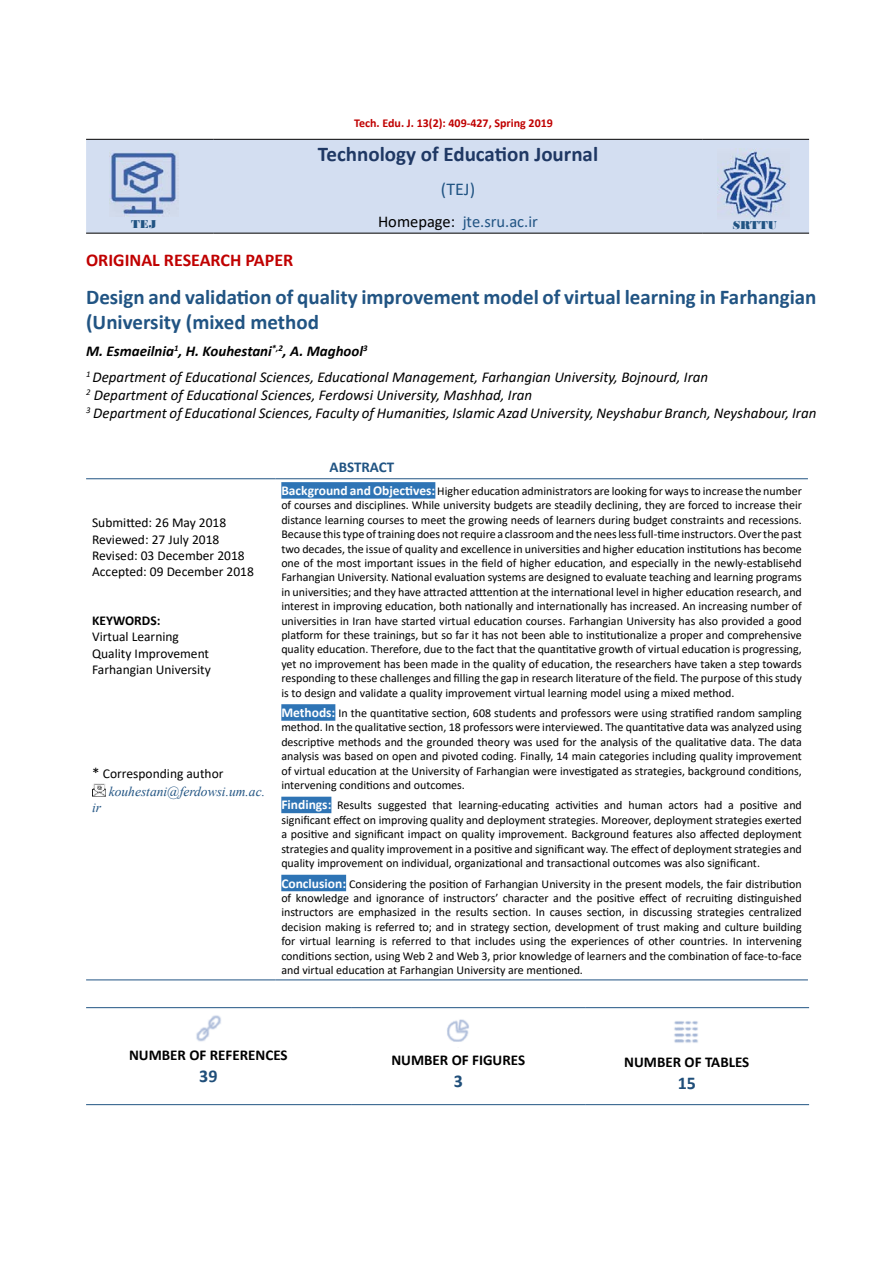
<style>
.page{position:relative;width:893px;height:1263px;background:#fff}
.page>*{position:absolute;margin:0;border:0;box-sizing:border-box;transform-origin:0 0}
.t1{font:700 21px/25.2px "Calibri";color:#215483}
.t2{font:700 21px "Calibri";color:#1f3864}
.t3{font:700 18px "Calibri";color:#c00000}
.t4{font:18px "Calibri";color:#215483}
.t5{font:700 18px "Calibri";color:#1f4e79}
.t6{font:16.5px "Calibri";color:#215483}
.t7{font:16.5px "Calibri";color:#000}
.t8{font:italic 15px "Calibri";color:#000}
.t9{font:700 15px "Calibri";color:#000}
.t10{font:italic 700 15px "Calibri";color:#000}
.t11{font:700 15px "Calibri";color:#215483}
.t12{font:15px "Calibri";color:#000}
.t13{font:13.5px/16.2px "Calibri";color:#000}
.t14{font:700 13.5px "Calibri";color:#fff}
.t15{font:italic 13.5px "Times New Roman";color:#215483}
.t16{font:700 13.5px "Calibri";color:#000}
.t17{font:12px/14.4px "Calibri";color:#000;text-align:justify}
.t18{font:700 12px "Calibri";color:#c00000}
.t19{font:12px "Bodoni MT Black";color:#215483}
.t20{font:italic 700 8.7px "Calibri";color:#000}
.t21{font:italic 8.7px/18px "Calibri";color:#000}
.s1{font-size:15px}
.s2{font-weight:700;font-size:13.5px;color:#fff}
</style>
<div class="page">
<div style="left:86px;top:140px;width:723px;height:93px;background:#d3def1"></div>
<hr style="left:703px;top:139px;width:106px;height:1px;background:#000">
<hr style="left:213px;top:139px;width:490px;height:1px;background:#000">
<hr style="left:86px;top:139px;width:127px;height:1px;background:#000">
<hr style="left:703px;top:233px;width:106px;height:1px;background:#000">
<hr style="left:213px;top:233px;width:490px;height:1px;background:#000">
<hr style="left:86px;top:233px;width:127px;height:1px;background:#000">
<hr style="left:86px;top:478px;width:189px;height:1px;background:#215483">
<hr style="left:275px;top:478px;width:533px;height:1px;background:#215483">
<hr style="left:86px;top:979px;width:189px;height:1px;background:#215483">
<hr style="left:275px;top:979px;width:533px;height:1px;background:#215483">
<svg style="left:92px;top:783px;width:13px;height:13px"></svg>
<div style="left:281px;top:482px;width:154px;height:17px;background:#2e74b5"></div>
<div style="left:281px;top:704px;width:54px;height:17px;background:#2e74b5"></div>
<div style="left:281px;top:797px;width:50px;height:16px;background:#2e74b5"></div>
<div style="left:281px;top:875px;width:65px;height:16px;background:#2e74b5"></div>
<hr style="left:586px;top:1007px;width:223px;height:1px;background:#215483">
<hr style="left:352px;top:1007px;width:234px;height:1px;background:#215483">
<hr style="left:86px;top:1007px;width:266px;height:1px;background:#215483">
<hr style="left:586px;top:1104px;width:223px;height:1px;background:#215483">
<hr style="left:352px;top:1104px;width:234px;height:1px;background:#215483">
<hr style="left:86px;top:1104px;width:266px;height:1px;background:#215483">
<img style="left:674px;top:1021px;width:24px;height:22px">
<img style="left:447px;top:1019px;width:22px;height:23px">
<img style="left:196px;top:1015px;width:25px;height:27px">
<img style="left:109px;top:151px;width:69px;height:65px">
<img style="left:718px;top:149px;width:72px;height:71px">
<p class="t19" style="left:131px;top:217px;width:27px">TEJ</p>
<p class="t18" style="left:354px;top:115px;width:200px">Tech. Edu .J. 13 : )2( 409-427, Spring 2019</p>
<h1 class="t2" style="left:318px;top:140px;width:282px">Technology of Education Journal</h1>
<h2 class="t4" style="left:441px;top:177px;width:36px">(TEJ(</h2>
<h3 class="t6" style="left:463px;top:210px;width:77px">jte.sru.ac i r.</h3>
<h3 class="t7" style="left:378px;top:210px;width:79px">Homepage:</h3>
<p class="t19" style="left:733px;top:218px;width:46px">SRTTU</p>
<h2 class="t3" style="left:86px;top:247px;width:209px">ORIGINAL RESEARCH PAPER</h2>
<h1 class="t1" style="left:86px;top:284px;width:732px">Design and validation of quality improvement model of virtual learning in Farhangian )University (mixed method</h1>
<p class="t20" style="left:174px;top:342px;width:6px">1</p>
<p class="t20" style="left:272px;top:342px;width:16px">*,2<span class="s1">,</span></p>
<p class="t8" style="left:93px;top:367px;width:617px">Department of Educational Sciences, Educational Management, Farhangian University, Bojnourd, Iran</p>
<p class="t10" style="left:86px;top:340px;width:187px">M. Esmaeilnia H, . Kouhestani</p>
<p class="t20" style="left:363px;top:342px;width:6px">3</p>
<p class="t10" style="left:290px;top:340px;width:74px">A. Maghool</p>
<p class="t21" style="left:86px;top:365px;width:6px">1<br>2</p>
<p class="t8" style="left:94px;top:385px;width:440px">Department of Educational Sciences, Ferdowsi University, Mashhad, Iran</p>
<p class="t21" style="left:86px;top:401px;width:6px">3</p>
<p class="t8" style="left:93px;top:403px;width:725px">Department of Educational Sciences, Faculty of Humanities, Islamic Azad University, Neyshabur Branch, Neyshabour, Iran</p>
<p class="t13" style="left:92px;top:514px;width:163px">Submitted: 26 May 2018<br>Reviewed: 27 July 2018<br>Revised: 03 December 2018<br>Accepted: 09 December 2018</p>
<p class="t16" style="left:92px;top:610px;width:70px">KEYWORDS:</p>
<p class="t13" style="left:92px;top:628px;width:120px">Virtual Learning<br>Quality Improvement<br>Farhangian University</p>
<p class="t12" style="left:92px;top:763px;width:9px">*</p>
<p class="t13" style="left:103px;top:765px;width:122px">Corresponding author</p>
<p class="t15" style="left:109px;top:782px;width:158px">kouhestani@ferdowsi.um.ac.</p>
<p class="t15" style="left:92px;top:798px;width:11px">ir</p>
<p class="t11" style="left:330px;top:457px;width:66px">ABSTRACT</p>
<p class="t14" style="left:281px;top:481px;width:155px">BackgroundandObjectives:</p>
<p class="t17" style="left:281px;top:498px;width:522px">of courses and disciplines. While university budgets are steadily declining, they are forced to increase their distance learning courses to meet the growing needs of learners during budget constraints and recessions.<br>Becausethistypeoftrainingdoesnotrequireaclassroomandtheneeslessfull-timeinstructors.Overthepast two decades, the issue of quality and excellence in universities and higher education institutions has become one of the most important issues in the field of higher education, and especially in the newly-establisehd Farhangian University. National evaluation systems are designed to evaluate teaching and learning programs in universities; and they have attracted atttention at the international level in higher education research, and interest in improving education, both nationally and internationally has increased. An increasing number of universities in Iran have started virtual education courses. Farhangian University has also provided a good platform for these trainings, but so far it has not been able to institutionalize a proper and comprehensive quality education. Therefore, due to the fact that the quantitative growth of virtual education is progressing, yet no improvement has been made in the quality of education, the researchers have taken a step towards responding to these challenges and filling the gap in research literature of the field. The purpose of this study is to design and validate a quality improvement virtual learning model using a mixed method.</p>
<p class="t17" style="left:332px;top:705px;width:472px">In<span class="s2">:</span> the quantitative section, 608 students and professors were using stratified random sampling</p>
<p class="t17" style="left:437px;top:483px;width:366px">Highereducationadministratorsarelookingforwaystoincreasethenumber</p>
<p class="t14" style="left:281px;top:703px;width:52px">Methods</p>
<p class="t17" style="left:281px;top:720px;width:522px">method In. the qualitative section, 18 professors were interviewed. The quantitative data was analyzed using descriptive methods and the grounded theory was used for the analysis of the qualitative data. The data analysis was based on open and pivoted coding. Finally, 14 main categories including quality improvement of virtual education at the University of Farhangian were investigated as strategies, background conditions, intervening conditions and outcomes.</p>
<p class="t17" style="left:784px;top:798px;width:20px">and</p>
<p class="t14" style="left:281px;top:795px;width:52px">Findings:</p>
<p class="t17" style="left:281px;top:812px;width:522px">significant effect on improving quality and deployment strategies. Moreover, deployment strategies exerted a positive and significant impact on quality improvement. Background features also affected deployment strategies and quality improvement in a positive and significant way. The effect of deployment strategies and quality improvement on individual, organizational and transactional outcomes was also significant.</p>
<p class="t17" style="left:349px;top:876px;width:454px">Considering the position of Farhangian University in the present models, the fair distribution</p>
<p class="t17" style="left:337px;top:798px;width:36px">Results</p>
<p class="t17" style="left:433px;top:798px;width:21px">that</p>
<p class="t17" style="left:458px;top:798px;width:93px">learning-educating</p>
<p class="t17" style="left:628px;top:798px;width:36px">human</p>
<p class="t17" style="left:704px;top:798px;width:20px">had</p>
<p class="t17" style="left:378px;top:798px;width:51px">suggested</p>
<p class="t17" style="left:604px;top:798px;width:20px">and</p>
<p class="t17" style="left:555px;top:798px;width:45px">activities</p>
<p class="t17" style="left:740px;top:798px;width:40px">positive</p>
<p class="t17" style="left:668px;top:798px;width:31px">actors</p>
<p class="t17" style="left:728px;top:798px;width:7px">a</p>
<p class="t14" style="left:281px;top:873px;width:66px">Conclusion:</p>
<p class="t17" style="left:281px;top:890px;width:522px">of knowledge and ignorance of instructors’ character and the positive effect of recruiting distinguished instructors are emphasized in the results section. In causes section, in discussing strategies centralized decision making is referred to; and in strategy section, development of trust making and culture building for virtual learning is referred to that includes using the experiences of other countries. In intervening conditions section, using Web 2 and Web 3, prior knowledge of learners and the combination of face-to-face and virtual education at Farhangian University are mentioned.</p>
<p class="t9" style="left:129px;top:1044px;width:160px">NUMBER OF REFERENCES</p>
<h2 class="t5" style="left:199px;top:1063px;width:20px">39</h2>
<p class="t9" style="left:391px;top:1050px;width:135px">NUMBER OF FIGURES</p>
<h2 class="t5" style="left:454px;top:1068px;width:11px">3</h2>
<p class="t9" style="left:624px;top:1052px;width:127px">NUMBER OF TABLES</p>
<h2 class="t5" style="left:678px;top:1070px;width:20px">15</h2>
</div>
